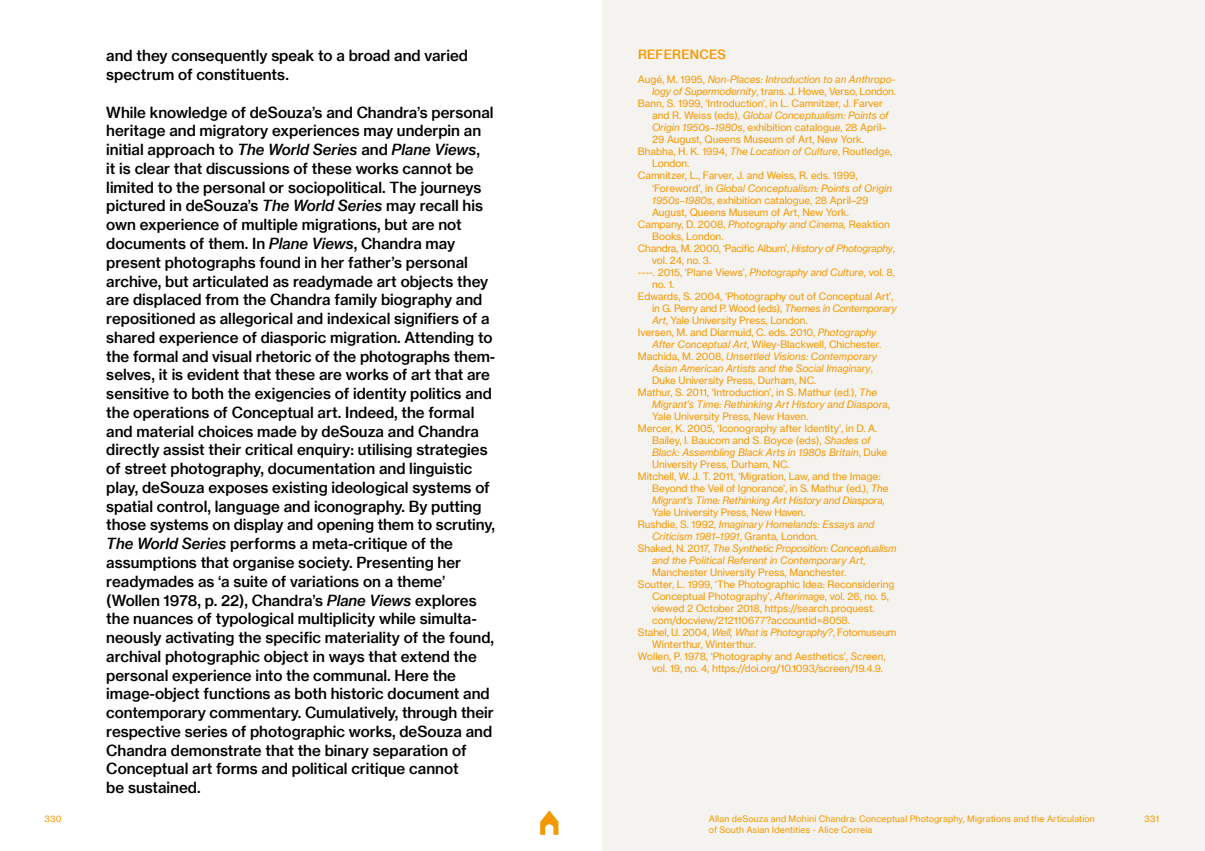
<style>
.page{position:relative;width:1205px;height:851px;background:#fff}
.page>*{position:absolute;margin:0;border:0;box-sizing:border-box;transform-origin:0 0}
.t1{font:15px/18.8px "N Haas Grotesk TX Pro 65 Md";color:#000}
.t2{font:15px "N Haas Grotesk TX Pro 66 Md It";color:#000}
.t3{font:12.5px "N Haas Grotesk TX Pro 65 Md";letter-spacing:.015em;color:#f49800}
.t4{font:10px/12px "N Haas Grotesk TX Pro 55 Rg";color:#f49800}
.t5{font:10px/12px "N Haas Grotesk TX Pro 56 It";color:#f49800}
.t6{font:10px "N Haas Grotesk TX Pro 55 Rg";letter-spacing:-.02em;color:#f49800}
.t7{font:10px "N Haas Grotesk TX Pro 56 It";letter-spacing:-.02em;color:#f49800}
.t8{font:8.75px "N Haas Grotesk TX Pro 55 Rg";letter-spacing:.02em;color:#f49800}
.s1{font-family:"N Haas Grotesk TX Pro 65 Md"}
.s2{font-family:"N Haas Grotesk TX Pro 66 Md It"}
.s3{font-family:"N Haas Grotesk TX Pro 55 Rg"}
.s4{font-family:"N Haas Grotesk TX Pro 56 It"}
</style>
<div class="page">
<div style="left:602px;top:0;width:603px;height:850px;background:#f5f3ef"></div>
<svg style="left:540px;top:810px;width:18px;height:24px"></svg>
<p class="t1" style="left:106px;top:46px;width:363px">and they consequently speak to a broad and varied spectrum of constituents.</p>
<p class="t1" style="left:106px;top:103px;width:389px">While knowledge of deSouza’s and Chandra’s personal heritage and migratory experiences may underpin an</p>
<p class="t2" style="left:106px;top:140px;width:375px"><span class="s1">initial approach to</span> The World Series <span class="s1">and</span> Plane Views<span class="s1">,</span></p>
<p class="t1" style="left:106px;top:159px;width:390px">it is clear that discussions of these works cannot be limited to the personal or sociopolitical. The journeys pictured in deSouza’s <span class="s2">The World Series</span> may recall his own experience of multiple migrations, but are not documents of them. In <span class="s2">Plane Views</span>, Chandra may present photographs found in her father’s personal archive, but articulated as readymade art objects they are displaced from the Chandra family biography and repositioned as allegorical and indexical signifiers of a shared experience of diasporic migration. Attending to the formal and visual rhetoric of the photographs them&shy;selves, it is evident that these are works of art that are sensitive to both the exigencies of identity politics and the operations of Conceptual art. Indeed, the formal and material choices made by deSouza and Chandra directly assist their critical enquiry: utilising strategies of street photography, documentation and linguistic play, deSouza exposes existing ideological systems of spatial control, language and iconography. By putting those systems on display and opening them to scrutiny, <span class="s2">The World Series</span> performs a meta-critique of the assumptions that organise society. Presenting her readymades as ‘a suite of variations on a theme’ (Wollen 1978, p. 22), Chandra’s <span class="s2">Plane Views</span> explores the nuances of typological multiplicity while simulta&shy;neously activating the specific materiality of the found, archival photographic object in ways that extend the personal experience into the communal. Here the image-object functions as both historic document and contemporary commentary. Cumulatively, through their respective series of photographic works, deSouza and Chandra demonstrate that the binary separation of Conceptual art forms and political critique cannot<br>be sustained.</p>
<p class="t3" style="left:638px;top:47px;width:89px">REFERENCES</p>
<p class="t5" style="left:638px;top:74px;width:258px"><span class="s3">Augé, M. 1995,</span> Non-Places: Introduction to an Anthropo-</p>
<p class="t4" style="left:638px;top:86px;width:260px;text-indent:14px"><span class="s4">logy of Supermodernity</span>, trans. J. Howe, Verso, London.<br>Bann, S. 1999, ‘Introduction’, in L. Camnitzer, J. Farver</p>
<p class="t5" style="left:652px;top:110px;width:238px"><span class="s3">and R. Weiss (eds),</span> Global Conceptualism: Points of</p>
<p class="t4" style="left:652px;top:122px;width:236px"><span class="s4">Origin 1950s–1980s</span>, exhibition catalogue, 28 April–</p>
<p class="t4" style="left:652px;top:134px;width:213px">29 August, Queens Museum of Art, New York.</p>
<p class="t4" style="left:638px;top:146px;width:256px">Bhabha, H. K. 1994, <span class="s4">The Location of Culture</span>, Routledge,</p>
<p class="t4" style="left:652px;top:158px;width:39px">London.</p>
<p class="t4" style="left:638px;top:170px;width:221px">Camnitzer, L., Farver, J. and Weiss, R. eds. 1999,</p>
<p class="t5" style="left:652px;top:182px;width:241px"><span class="s3">‘Foreword’, in</span> Global Conceptualism: Points of Origin</p>
<p class="t4" style="left:652px;top:194px;width:218px"><span class="s4">1950s–1980s</span>, exhibition catalogue, 28 April–29</p>
<p class="t4" style="left:652px;top:206px;width:198px">August, Queens Museum of Art, New York.</p>
<p class="t4" style="left:638px;top:218px;width:253px">Campany, D. 2008, <span class="s4">Photography and Cinema,</span> Reaktion</p>
<p class="t4" style="left:652px;top:230px;width:73px">Books, London.</p>
<p class="t6" style="left:638px;top:242px;width:258px">Chandra, M. 2000, ‘Pacific Album’, <span class="s4">History of Photography</span>,</p>
<p class="t4" style="left:652px;top:254px;width:61px">vol. 24, no. 3.</p>
<p class="t4" style="left:638px;top:266px;width:258px">----. 2015, ‘Plane Views’, <span class="s4">Photography and Culture</span>, vol. 8,</p>
<p class="t4" style="left:652px;top:278px;width:24px">no. 1.</p>
<p class="t4" style="left:638px;top:290px;width:257px">Edwards, S. 2004, ‘Photography out of Conceptual Art’,</p>
<p class="t6" style="left:652px;top:302px;width:246px">in G. Perry and P. Wood (eds), <span class="s4">Themes in Contemporary</span></p>
<p class="t4" style="left:652px;top:314px;width:157px"><span class="s4">Art</span>, Yale University Press, London.</p>
<p class="t4" style="left:638px;top:326px;width:240px">Iversen, M. and Diarmuid, C. eds. 2010, <span class="s4">Photography</span></p>
<p class="t4" style="left:652px;top:338px;width:231px"><span class="s4">After Conceptual Art</span>, Wiley-Blackwell, Chichester.</p>
<p class="t5" style="left:652px;top:350px;width:226px;text-indent:-14px"><span class="s3">Machida, M. 2008,</span> Unsettled Visions: Contemporary<br>Asian American Artists and the Social Imaginary<span class="s3">,</span></p>
<p class="t4" style="left:638px;top:374px;width:241px;text-indent:14px">Duke University Press, Durham, NC.<br>Mathur, S. 2011, ‘Introduction’, in S. Mathur (ed.), <span class="s4">The</span></p>
<p class="t5" style="left:652px;top:398px;width:239px">Migrant’s Time: Rethinking Art History and Diaspora<span class="s3">,</span></p>
<p class="t4" style="left:652px;top:410px;width:158px">Yale University Press, New Haven.</p>
<p class="t4" style="left:638px;top:422px;width:241px">Mercer, K. 2005, ‘Iconography after Identity’, in D. A.</p>
<p class="t4" style="left:652px;top:434px;width:220px">Bailey, I. Baucom and S. Boyce (eds), <span class="s4">Shades of</span></p>
<p class="t5" style="left:652px;top:446px;width:237px">Black: Assembling Black Arts in 1980s Britain<span class="s3">, Duke</span></p>
<p class="t4" style="left:652px;top:458px;width:139px">University Press, Durham, NC.</p>
<p class="t4" style="left:638px;top:470px;width:244px">Mitchell, W. J. T. 2011, ‘Migration, Law, and the Image:</p>
<p class="t4" style="left:652px;top:482px;width:238px">Beyond the Veil of Ignorance’, in S. Mathur (ed.), <span class="s4">The</span></p>
<p class="t5" style="left:652px;top:494px;width:234px">Migrant’s Time: Rethinking Art History and Diaspora,</p>
<p class="t4" style="left:652px;top:506px;width:155px">Yale University Press, New Haven.</p>
<p class="t5" style="left:638px;top:518px;width:238px"><span class="s3">Rushdie, S. 1992,</span> Imaginary Homelands: Essays and</p>
<p class="t5" style="left:652px;top:530px;width:168px">Criticism 1981–1991<span class="s3">, Granta, London.</span></p>
<p class="t7" style="left:638px;top:542px;width:260px"><span class="s3">Shaked, N. 2017,</span> The Synthetic Proposition: Conceptualism</p>
<p class="t5" style="left:652px;top:554px;width:215px">and the Political Referent in Contemporary Art<span class="s3">,</span></p>
<p class="t4" style="left:652px;top:566px;width:196px">Manchester University Press, Manchester.</p>
<p class="t4" style="left:638px;top:578px;width:258px">Soutter, L. 1999, ‘The Photographic Idea: Reconsidering</p>
<p class="t4" style="left:652px;top:590px;width:238px">Conceptual Photography’, <span class="s4">Afterimage</span>, vol. 26, no. 5,</p>
<p class="t4" style="left:652px;top:602px;width:224px">viewed 2 October 2018, https://search.proquest.</p>
<p class="t4" style="left:652px;top:614px;width:199px">com/docview/212110677?accountid=8058.</p>
<p class="t4" style="left:638px;top:626px;width:260px">Stahel, U. 2004, <span class="s4">Well, What is Photography?</span>, Fotomuseum</p>
<p class="t4" style="left:652px;top:638px;width:106px">Winterthur, Winterthur.</p>
<p class="t4" style="left:638px;top:650px;width:249px">Wollen, P. 1978, ‘Photography and Aesthetics’, <span class="s4">Screen</span>,</p>
<p class="t4" style="left:652px;top:662px;width:232px">vol. 19, no. 4, https://doi.org/10.1093/screen/19.4.9.</p>
<p class="t8" style="left:45px;top:813px;width:19px">330</p>
<p class="t8" style="left:709px;top:813px;width:388px">Allan deSouza and Mohini Chandra: Conceptual Photography, Migrations and the Articulation</p>
<p class="t8" style="left:1144px;top:813px;width:16px">331</p>
<p class="t8" style="left:709px;top:824px;width:165px">of South Asian Identities - Alice Correia</p>
</div>
